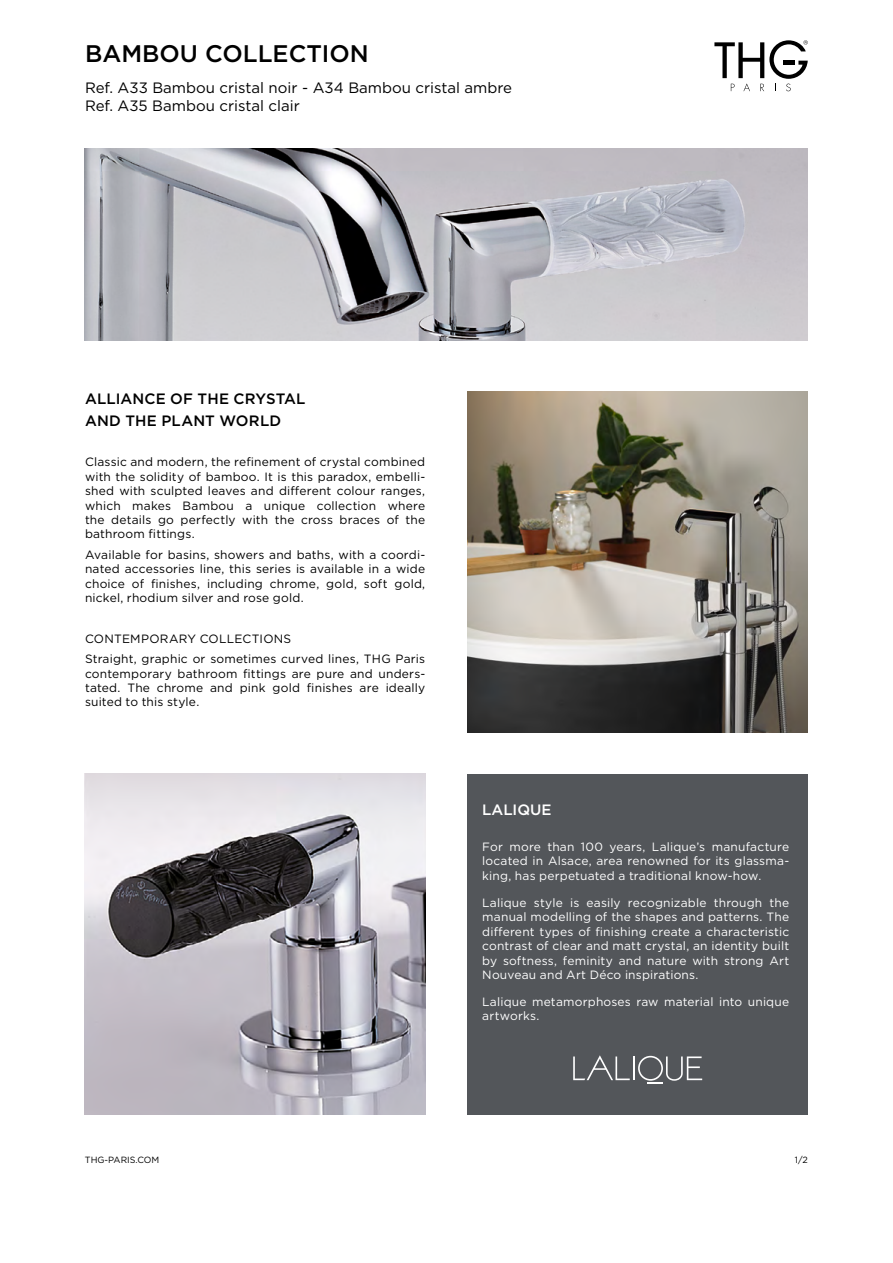
<style>
.page{position:relative;width:893px;height:1263px;background:#fff}
.page>*{position:absolute;margin:0;border:0;box-sizing:border-box;transform-origin:0 0}
.t1{font:500 24px "Gotham";color:#000}
.t2{font:15px/18px "Gotham";color:#000}
.t3{font:500 15px/21.6px "Gotham";letter-spacing:.01em;color:#000}
.t4{font:500 15px "Gotham";color:#fff}
.t5{font:12px/14.4px "Gotham";letter-spacing:.015em;color:#000;text-align:justify}
.t6{font:12px/14.4px "Gotham";letter-spacing:.015em;color:#fff;text-align:justify}
.t7{font:9px "Gotham";color:#000}
</style>
<div class="page">
<div style="left:468px;top:774px;width:340px;height:340px;background:#53565a"></div>
<svg style="left:714px;top:40px;width:94px;height:51px"></svg>
<svg style="left:573px;top:1055px;width:57px;height:25px"></svg>
<hr style="left:633px;top:1056px;width:2px;height:24px;background:#fff">
<svg style="left:638px;top:1056px;width:64px;height:28px"></svg>
<img style="left:85px;top:774px;width:340px;height:340px">
<img style="left:468px;top:392px;width:340px;height:340px">
<img style="left:85px;top:149px;width:722px;height:192px">
<h1 class="t1" style="left:85px;top:38px;width:285px">BAMBOU COLLECTION</h1>
<p class="t2" style="left:85px;top:78px;width:429px">Ref. A33 Bambou cristal noir - A34 Bambou cristal ambre<br>Ref. A35 Bambou cristal clair</p>
<p class="t3" style="left:85px;top:388px;width:222px">ALLIANCE OF THE CRYSTAL<br>AND THE PLANT WORLD</p>
<p class="t5" style="left:85px;top:455px;width:342px">Classic and modern, the refinement of crystal combined with the solidity of bamboo. It is this paradox, embelli&shy;shed with sculpted leaves and different colour ranges, which makes Bambou a unique collection where the details go perfectly with the cross braces of the bathroom fittings.</p>
<p class="t5" style="left:85px;top:547px;width:342px">Available for basins, showers and baths, with a coordi&shy;nated accessories line, this series is available in a wide choice of finishes, including chrome, gold, soft gold, nickel, rhodium silver and rose gold.</p>
<p class="t5" style="left:85px;top:628px;width:342px;line-height:20.4px">CONTEMPORARY COLLECTIONS<br>Straight, graphic or sometimes curved lines, THG Paris</p>
<p class="t5" style="left:85px;top:666px;width:342px">contemporary bathroom fittings are pure and unders&shy;tated. The chrome and pink gold finishes are ideally suited to this style.</p>
<p class="t4" style="left:482px;top:800px;width:71px">LALIQUE</p>
<p class="t6" style="left:482px;top:839px;width:308px">For more than 100 years, Lalique’s manufacture located in Alsace, area renowned for its glassma&shy;king, has perpetuated a traditional know-how.</p>
<p class="t6" style="left:482px;top:895px;width:309px">Lalique style is easily recognizable through the manual modelling of the shapes and patterns. The different types of finishing create a characteristic contrast of clear and matt crystal, an identity built by softness, feminity and nature with strong Art Nouveau and Art Déco inspirations.</p>
<p class="t6" style="left:482px;top:994px;width:308px">Lalique metamorphoses raw material into unique artworks.</p>
<p class="t7" style="left:85px;top:1154px;width:76px">THG-PARIS.COM</p>
<p class="t7" style="left:795px;top:1154px;width:15px">1/2</p>
</div>
